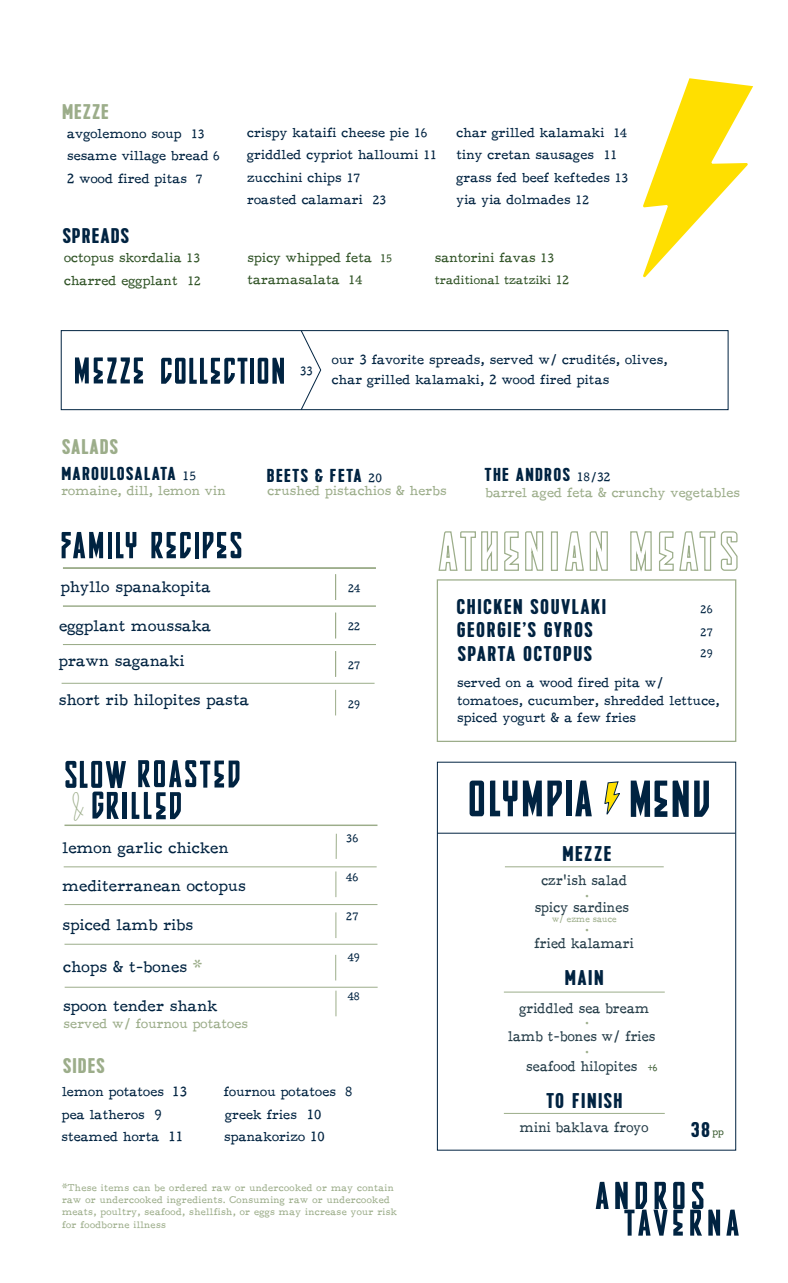
<style>
.page{position:relative;width:788px;height:1283px;background:#fff}
.page>*{position:absolute;margin:0;border:0;box-sizing:border-box;transform-origin:0 0}
.t1{font:700 21.38px "Kapra";letter-spacing:.06em;color:#002341;scale:1.14 1}
.t2{font:700 21.25px "Kapra";letter-spacing:.04em;color:#9cad8a;scale:1.14 1}
.t3{font:700 21.25px "Kapra";letter-spacing:.04em;color:#002341;scale:1.14 1}
.t4{font:700 18.75px "Kapra";letter-spacing:.06em;color:#002341;scale:1.14 1}
.t5{font:16.25px "F25 Executive";color:#002341}
.t6{font:16.25px "F25 Executive";color:#032341}
.t7{font:16px "F25 Executive";color:#002341}
.t8{font:15.88px/34.5px "F25 Executive";color:#9cad8a}
.t9{font:14.88px "F25 Executive";color:#243c48;scale:.93 1}
.t10{font:13.75px/22.5px "F25 Executive";color:#002341}
.t11{font:13.75px "F25 Executive";color:#9cad8a}
.t12{font:13.75px/22.5px "F25 Executive";color:#315427}
.t13{font:12.5px "F25 Executive";color:#315427}
.t14{font:12.5px "F25 Executive";color:#002341;scale:.94 1}
.t15{font:11.25px "F25 Executive";color:#002341}
.t16{font:10px/12.2px "F25 Executive";letter-spacing:.02em;color:#9cad8a}
.t17{font:9.38px "F25 Executive";color:#9cad8a;scale:.93 1}
.s1{font-size:12.5px}
.s2{font-size:11.25px}
.s3{font-family:"F25 Executive";font-weight:400;font-size:12.5px}
.s4{color:#9cad8a}
.s5{font-size:9.38px;color:#315427}
.s6{font-family:"F25 Executive";font-weight:400;font-size:10px;color:#315427}
</style>
<div class="page">
<svg style="left:595px;top:1181px;width:13px;height:28px"></svg>
<svg style="left:673px;top:1181px;width:11px;height:54px"></svg>
<svg style="left:615px;top:1181px;width:52px;height:54px"></svg>
<svg style="left:726px;top:1209px;width:12px;height:26px"></svg>
<svg style="left:690px;top:1181px;width:30px;height:54px"></svg>
<svg style="left:60px;top:330px;width:669px;height:80px"></svg>
<svg style="left:300px;top:330px;width:22px;height:81px"></svg>
<svg style="left:436px;top:579px;width:301px;height:163px"></svg>
<svg style="left:630px;top:531px;width:22px;height:41px"></svg>
<svg style="left:565px;top:531px;width:43px;height:40px"></svg>
<svg style="left:659px;top:531px;width:79px;height:40px"></svg>
<div style="left:551px;top:531px;width:7px;height:40px;border:1px solid #9cad8a"></div>
<svg style="left:438px;top:531px;width:106px;height:40px"></svg>
<svg style="left:643px;top:78px;width:110px;height:200px"></svg>
<hr style="left:64px;top:824px;width:313px;height:2px;background:#9cad8a">
<hr style="left:64px;top:904px;width:313px;height:1px;background:#9cad8a">
<svg style="left:335px;top:871px;width:1px;height:26px"></svg>
<hr style="left:64px;top:944px;width:313px;height:1px;background:#9cad8a">
<svg style="left:335px;top:912px;width:1px;height:26px"></svg>
<svg style="left:336px;top:833px;width:1px;height:26px"></svg>
<hr style="left:63px;top:567px;width:313px;height:2px;background:#9cad8a">
<hr style="left:63px;top:606px;width:313px;height:1px;background:#9cad8a">
<svg style="left:335px;top:574px;width:1px;height:26px"></svg>
<hr style="left:63px;top:644px;width:313px;height:1px;background:#9cad8a">
<svg style="left:335px;top:612px;width:1px;height:26px"></svg>
<svg style="left:335px;top:651px;width:1px;height:26px"></svg>
<svg style="left:75px;top:357px;width:68px;height:26px"></svg>
<svg style="left:258px;top:358px;width:26px;height:26px"></svg>
<hr style="left:250px;top:358px;width:4px;height:26px;background:#002341">
<svg style="left:161px;top:358px;width:86px;height:26px"></svg>
<svg style="left:335px;top:954px;width:1px;height:26px"></svg>
<hr style="left:123px;top:792px;width:4px;height:27px;background:#002341">
<svg style="left:132px;top:760px;width:107px;height:59px"></svg>
<hr style="left:62px;top:683px;width:312px;height:1px;background:#9cad8a">
<svg style="left:335px;top:690px;width:1px;height:25px"></svg>
<svg style="left:151px;top:532px;width:40px;height:26px"></svg>
<svg style="left:203px;top:532px;width:38px;height:26px"></svg>
<hr style="left:195px;top:532px;width:4px;height:26px;background:#002341">
<hr style="left:108px;top:532px;width:3px;height:26px;background:#002341">
<svg style="left:62px;top:532px;width:41px;height:26px"></svg>
<svg style="left:116px;top:532px;width:20px;height:26px"></svg>
<hr style="left:64px;top:866px;width:312px;height:1px;background:#9cad8a">
<hr style="left:65px;top:986px;width:312px;height:1px;background:#9cad8a">
<svg style="left:335px;top:990px;width:1px;height:26px"></svg>
<svg style="left:436px;top:761px;width:300px;height:390px"></svg>
<hr style="left:437px;top:832px;width:298px;height:1px;background:#002341">
<svg style="left:469px;top:780px;width:15px;height:36px"></svg>
<svg style="left:490px;top:780px;width:27px;height:36px"></svg>
<div style="left:566px;top:780px;width:5px;height:36px;background:#002341"></div>
<svg style="left:575px;top:780px;width:16px;height:36px"></svg>
<svg style="left:523px;top:780px;width:39px;height:36px"></svg>
<svg style="left:630px;top:780px;width:58px;height:37px"></svg>
<svg style="left:694px;top:780px;width:14px;height:37px"></svg>
<hr style="left:505px;top:866px;width:158px;height:1px;background:#9cad8a">
<hr style="left:504px;top:991px;width:160px;height:1px;background:#9cad8a">
<hr style="left:504px;top:1113px;width:160px;height:1px;background:#9cad8a">
<svg style="left:604px;top:781px;width:15px;height:37px"></svg>
<svg style="left:65px;top:761px;width:61px;height:58px"></svg>
<h2 class="t2" style="left:62px;top:99px;width:43px">MEZZE</h2>
<p class="t10" style="left:67px;top:122px;width:154px">avgolemono soup <span class="s1">13 </span>sesame village bread <span class="s1">6<br></span>2 wood fired pitas <span class="s1">7</span></p>
<h2 class="t3" style="left:63px;top:224px;width:60px">SPREADS</h2>
<p class="t12" style="left:64px;top:246px;width:138px">octopus skordalia <span class="s1">13 </span>charred eggplant <span class="s1">12</span></p>
<p class="t10" style="left:247px;top:121px;width:191px">crispy kataifi cheese pie <span class="s1">16 </span>griddled cypriot halloumi <span class="s1">11 </span>zucchini chips <span class="s1">17<br></span>roasted calamari <span class="s1">23</span></p>
<p class="t10" style="left:456px;top:121px;width:173px">char grilled kalamaki <span class="s1">14 </span>tiny cretan sausages <span class="s1">11 </span>grass fed beef keftedes <span class="s1">13 </span>yia yia dolmades <span class="s1">12</span></p>
<p class="t12" style="left:247px;top:246px;width:146px">spicy whipped feta <span class="s2">15 </span>taramasalata <span class="s1">14</span></p>
<p class="t12" style="left:435px;top:246px;width:121px">santorini favas <span class="s1">13</span></p>
<p class="t13" style="left:435px;top:272px;width:136px">traditional tzatziki 12</p>
<p class="t14" style="left:300px;top:363px;width:15px">33</p>
<p class="t10" style="left:332px;top:349px;width:337px;line-height:20px">our 3 favorite spreads, served w/ crudités, olives, char grilled kalamaki, 2 wood fired pitas</p>
<h2 class="t2" style="left:62px;top:435px;width:51px">SALADS</h2>
<h3 class="t4" style="left:61px;top:463px;width:120px">MAROULOSALATA <span class="s3">15</span></h3>
<h3 class="t4" style="left:267px;top:464px;width:103px">BEETS &amp; FETA <span class="s3">20</span></h3>
<h3 class="t4" style="left:484px;top:464px;width:112px">THE ANDROS <span class="s3">18/32</span></h3>
<p class="t11" style="left:61px;top:482px;width:166px">romaine, dill, lemon vin</p>
<p class="t11" style="left:267px;top:483px;width:180px">crushed pistachios &amp; herbs</p>
<p class="t11" style="left:485px;top:484px;width:256px">barrel aged feta &amp; crunchy vegetables</p>
<p class="t6" style="left:61px;top:577px;width:152px">phyllo spanakopita</p>
<p class="t5" style="left:59px;top:616px;width:154px">eggplant moussaka</p>
<p class="t5" style="left:59px;top:651px;width:127px">prawn saganaki</p>
<p class="t5" style="left:59px;top:690px;width:192px">short rib hilopites pasta</p>
<p class="t15" style="left:348px;top:581px;width:14px">24</p>
<p class="t15" style="left:348px;top:620px;width:14px">22</p>
<p class="t15" style="left:348px;top:659px;width:14px">27</p>
<p class="t15" style="left:348px;top:697px;width:14px">29</p>
<h1 class="t1" style="left:456px;top:594px;width:133px">CHICKEN SOUVLAKI</h1>
<h1 class="t1" style="left:456px;top:617px;width:121px">GEORGIE’S GYROS</h1>
<p class="t15" style="left:700px;top:602px;width:14px">26</p>
<p class="t15" style="left:700px;top:626px;width:14px">27</p>
<h1 class="t1" style="left:458px;top:641px;width:119px">SPARTA OCTOPUS</h1>
<p class="t15" style="left:700px;top:646px;width:14px">29</p>
<p class="t10" style="left:457px;top:674px;width:264px;line-height:17.6px">served on a wood fired pita w/ tomatoes, cucumber, shredded lettuce, spiced yogurt &amp; a few fries</p>
<p class="t5" style="left:63px;top:837px;width:168px">lemon garlic chicken</p>
<p class="t5" style="left:63px;top:876px;width:185px">mediterranean octopus</p>
<p class="t5" style="left:63px;top:915px;width:132px">spiced lamb ribs</p>
<p class="t5" style="left:63px;top:956px;width:140px">chops &amp; t-bones <span class="s4">*</span></p>
<p class="t7" style="left:63px;top:996px;width:156px">spoon tender shank</p>
<p class="t11" style="left:64px;top:1015px;width:186px">served w/ fournou potatoes</p>
<p class="t15" style="left:346px;top:832px;width:14px">36</p>
<p class="t15" style="left:346px;top:871px;width:14px">46</p>
<p class="t15" style="left:346px;top:909px;width:14px">27</p>
<p class="t15" style="left:347px;top:950px;width:14px">49</p>
<p class="t15" style="left:347px;top:989px;width:14px">48</p>
<h2 class="t2" style="left:63px;top:1053px;width:38px">SIDES</h2>
<p class="t10" style="left:62px;top:1079px;width:127px">lemon potatoes 13</p>
<p class="t10" style="left:224px;top:1080px;width:130px">fournou potatoes 8</p>
<p class="t10" style="left:62px;top:1103px;width:102px">pea latheros 9</p>
<p class="t10" style="left:61px;top:1125px;width:123px">steamed horta 11</p>
<p class="t10" style="left:225px;top:1102px;width:98px">greek fries 10</p>
<p class="t10" style="left:224px;top:1125px;width:102px">spanakorizo 10</p>
<p class="t16" style="left:62px;top:1181px;width:337px">*These items can be ordered raw or undercooked or may contain raw or undercooked ingredients. Consuming raw or undercooked meats, poultry, seafood, shellfish, or eggs may increase your risk for foodborne illness</p>
<h1 class="t1" style="left:562px;top:841px;width:44px">MEZZE</h1>
<p class="t9" style="left:541px;top:871px;width:94px">czr’ish salad</p>
<p class="t8" style="left:584px;top:874px;width:6px">. .</p>
<p class="t9" style="left:534px;top:899px;width:103px">spicy sardines</p>
<p class="t17" style="left:552px;top:913px;width:71px">w/ ezme sauce</p>
<p class="t9" style="left:534px;top:934px;width:108px">fried kalamari</p>
<h1 class="t1" style="left:565px;top:965px;width:36px">MAIN</h1>
<p class="t9" style="left:519px;top:999px;width:141px">griddled sea bream</p>
<p class="t9" style="left:508px;top:1027px;width:160px">lamb t-bones w/ fries</p>
<p class="t9" style="left:526px;top:1057px;width:143px">seafood hilopites <span class="s5">+6</span></p>
<p class="t8" style="left:584px;top:1005px;width:6px;line-height:28.2px">. .</p>
<h1 class="t1" style="left:546px;top:1088px;width:69px">TO FINISH</h1>
<p class="t9" style="left:520px;top:1118px;width:140px">mini baklava froyo</p>
<h1 class="t1" style="left:690px;top:1117px;width:31px">38 <span class="s6">pp</span></h1>
</div>
